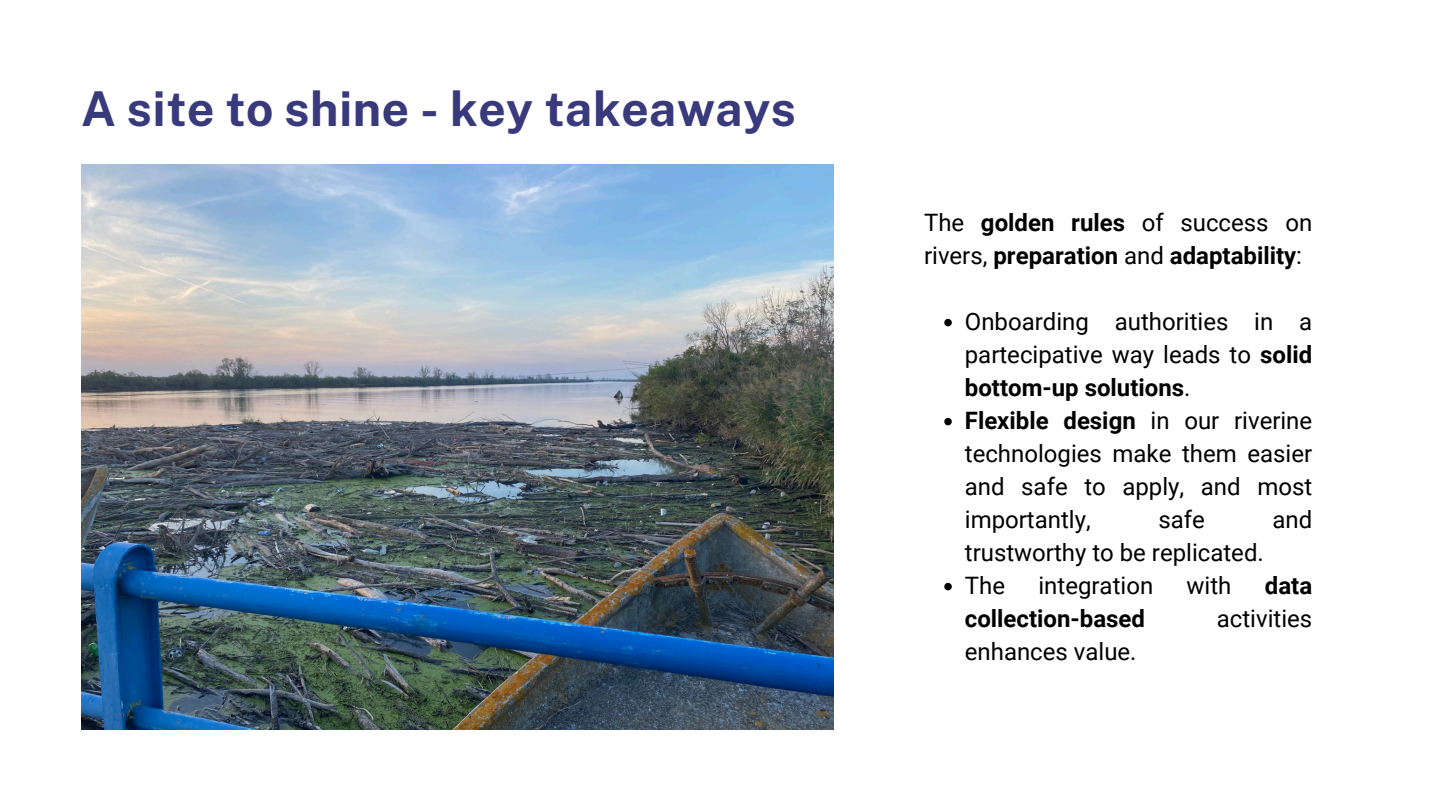
<style>
.page{position:relative;width:1440px;height:810px;background:#fff}
.page>*{position:absolute;margin:0;border:0;box-sizing:border-box;transform-origin:0 0}
.t1{font:700 48px "Public Sans";letter-spacing:.01em;color:#383a7c}
.t2{font:24px/33px "Roboto";color:#000;text-align:justify}
.t3{font:700 24px/33px "Roboto";color:#000}
.s1{font-weight:400}
.s2{font-weight:700}
</style>
<div class="page">
<img style="left:81px;top:164px;width:753px;height:565px">
<svg style="left:944px;top:319px;width:8px;height:7px"></svg>
<svg style="left:944px;top:418px;width:8px;height:7px"></svg>
<svg style="left:944px;top:583px;width:8px;height:7px"></svg>
<p class="t1" style="left:81px;top:80px;width:717px">A site to shine - key takeaways</p>
<p class="t3" style="left:924px;top:206px;width:390px"><span class="s1">The</span> golden rules <span class="s1">of success on rivers,</span> preparation <span class="s1">and</span> adaptability<span class="s1">:</span></p>
<p class="t2" style="left:965px;top:305px;width:349px">Onboarding authorities in a partecipative way leads to <span class="s2">solid bottom-up solutions</span>.</p>
<p class="t2" style="left:965px;top:404px;width:349px"><span class="s2">Flexible design</span> in our riverine technologies make them easier and safe to apply, and most importantly,</p>
<p class="t2" style="left:1158px;top:503px;width:48px">safe</p>
<p class="t2" style="left:1272px;top:503px;width:41px">and</p>
<p class="t2" style="left:965px;top:536px;width:301px">trustworthy to be replicated.</p>
<p class="t2" style="left:965px;top:569px;width:42px">The</p>
<p class="t2" style="left:1038px;top:569px;width:116px">integration</p>
<p class="t2" style="left:1187px;top:569px;width:46px">with</p>
<p class="t3" style="left:1265px;top:569px;width:49px">data</p>
<p class="t3" style="left:965px;top:602px;width:182px">collection-based</p>
<p class="t2" style="left:1217px;top:602px;width:97px">activities</p>
<p class="t2" style="left:965px;top:635px;width:173px">enhances value.</p>
</div>
